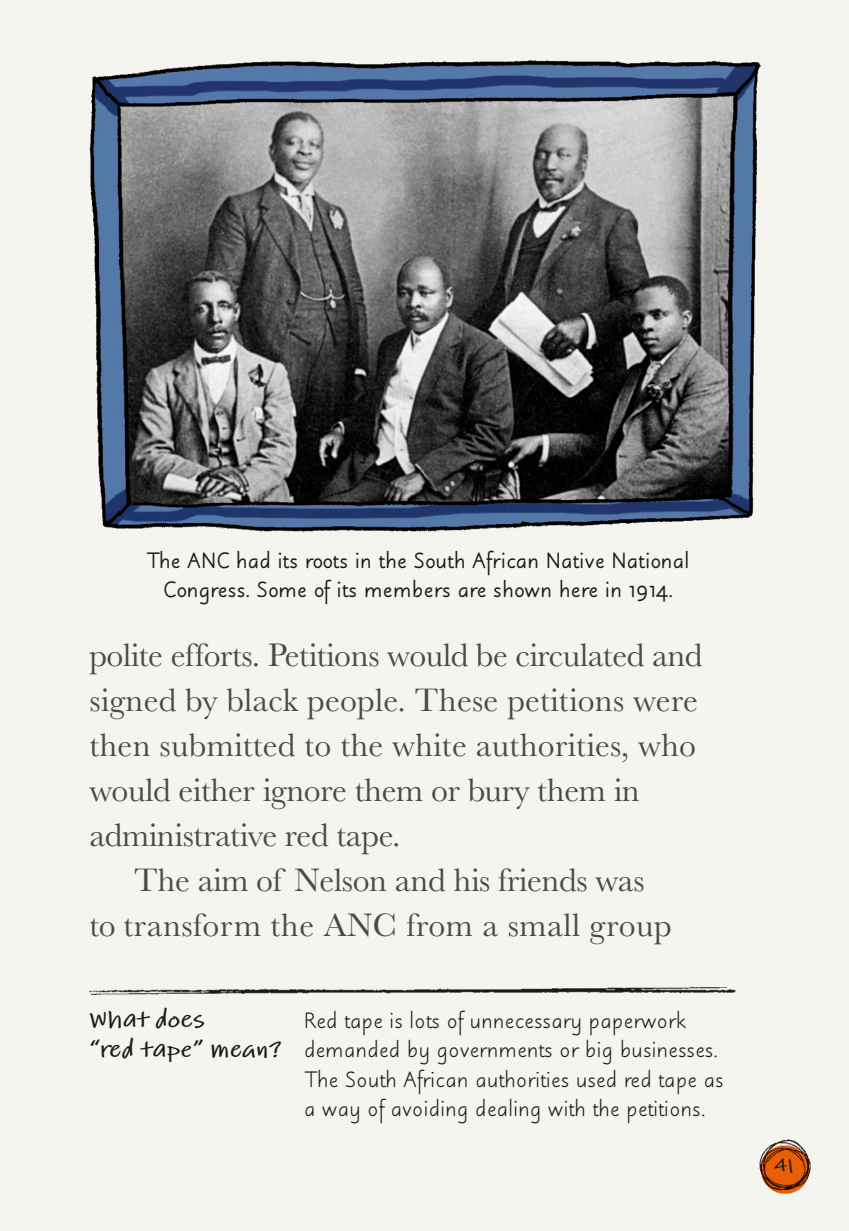
<style>
.page{position:relative;width:849px;height:1231px;background:#fff}
.page>*{position:absolute;margin:0;border:0;box-sizing:border-box;transform-origin:0 0}
.t1{font:33.75px "Baskerville MT Pro";letter-spacing:-.01em;color:#4a4a49}
.t2{font:33.75px "Baskerville MT Pro";letter-spacing:.015em;color:#4a4a49}
.t3{font:24.75px/29.2px "Julius Primary Std";color:#1c1c1a}
.t4{font:700 24.75px/29.2px "Julius Primary Std";color:#1c1c1a;text-align:center}
.t5{font:700 24.75px/29.2px "Lindsey Pro";color:#1c1c1a}
.t6{font:700 18px "Lindsey Pro";color:#1c1c1a}
</style>
<div class="page">
<img style="left:0;top:0;width:848px;height:1231px">
<p class="t4" style="left:146px;top:546px;width:545px">The ANC had its roots in the South African Native National<br>Congress. Some of its members are shown here in 1914.</p>
<p class="t1" style="left:89px;top:636px;width:614px">polite efforts. Petitions would be circulated and</p>
<p class="t1" style="left:89px;top:681px;width:610px">signed by black people. These petitions were</p>
<p class="t1" style="left:89px;top:726px;width:608px">then submitted to the white authorities, who</p>
<p class="t1" style="left:89px;top:771px;width:551px">would either ignore them or bury them in</p>
<p class="t1" style="left:89px;top:816px;width:313px">administrative red tape.</p>
<p class="t1" style="left:134px;top:861px;width:512px">The aim of Nelson and his friends was</p>
<p class="t2" style="left:89px;top:905px;width:584px">to transform the ANC from a small group</p>
<p class="t5" style="left:89px;top:1004px;width:194px">What does<br>“red tape” mean?</p>
<p class="t3" style="left:304px;top:1007px;width:421px">Red tape is lots of unnecessary paperwork demanded by governments or big businesses.<br>The South African authorities used red tape as a way of avoiding dealing with the petitions.</p>
<p class="t6" style="left:773px;top:1152px;width:22px">41</p>
</div>
